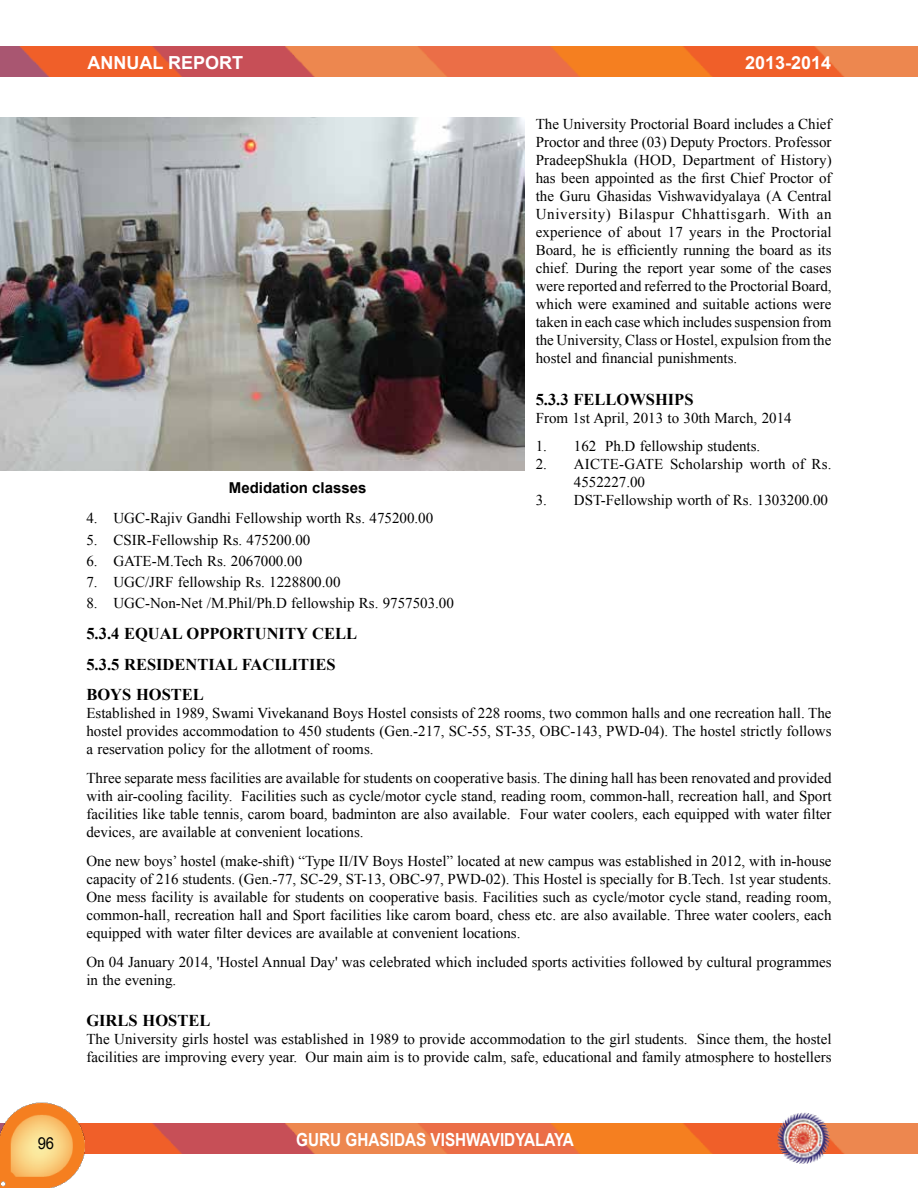
<style>
.page{position:relative;width:918px;height:1188px;background:#fff}
.page>*{position:absolute;margin:0;border:0;box-sizing:border-box;transform-origin:0 0}
.t1{font:700 18px "Arial";color:#fff;scale:.85 1}
.t2{font:700 18px "Arial";color:#fff}
.t3{font:700 16.5px/30.6px "Times New Roman";color:#000}
.t4{font:16.5px "Arial";color:#000;scale:.9 1}
.t5{font:15px/18px "Times New Roman";color:#000;text-align:justify}
.t6{font:700 15px "Arial";color:#000}
</style>
<div class="page">
<img style="left:86px;top:1123px;width:832px;height:30px">
<img style="left:0;top:1102px;width:86px;height:86px">
<img style="left:0;top:46px;width:918px;height:30px">
<img style="left:776px;top:1112px;width:55px;height:51px">
<img style="left:0;top:118px;width:525px;height:353px">
<p class="t2" style="left:88px;top:50px;width:157px">ANNUAL REPORT</p>
<p class="t2" style="left:745px;top:50px;width:88px">2013-2014</p>
<p class="t6" style="left:229px;top:477px;width:139px">Medidation classes</p>
<p class="t5" style="left:536px;top:115px;width:298px">The University Proctorial Board includes a Chief Proctor and three (03) Deputy Proctors. Professor PradeepShukla (HOD, Department of History) has been appointed as the first Chief Proctor of the Guru Ghasidas Vishwavidyalaya (A Central University) Bilaspur Chhattisgarh. With an experience of about 17 years in the Proctorial Board, he is efficiently running the board as its chief. During the report year some of the cases were reported and referred to the Proctorial Board, which were examined and suitable actions were taken in each case which includes suspension from the University, Class or Hostel, expulsion from the hostel and financial punishments.</p>
<p class="t3" style="left:536px;top:383px;width:159px">5.3.3 FELLOWSHIPS</p>
<p class="t5" style="left:536px;top:408px;width:258px">From 1st April, 2013 to 30th March, 2014</p>
<p class="t5" style="left:536px;top:437px;width:226px">1. 162 Ph.D fellowship students.</p>
<p class="t5" style="left:574px;top:455px;width:259px;text-indent:-38px">2. AICTE-GATE Scholarship worth of Rs.<br>4552227.00</p>
<p class="t5" style="left:536px;top:491px;width:294px">3. DST-Fellowship worth of Rs. 1303200.00</p>
<p class="t5" style="left:86px;top:509px;width:348px">4. UGC-Rajiv Gandhi Fellowship worth Rs. 475200.00</p>
<p class="t5" style="left:86px;top:530px;width:225px">5. CSIR-Fellowship Rs. 475200.00</p>
<p class="t5" style="left:86px;top:552px;width:217px">6. GATE-M.Tech Rs. 2067000.00</p>
<p class="t5" style="left:86px;top:573px;width:256px">7. UGC/JRF fellowship Rs. 1228800.00</p>
<p class="t5" style="left:86px;top:594px;width:369px">8. UGC-Non-Net /M.Phil/Ph.D fellowship Rs. 9757503.00</p>
<p class="t3" style="left:86px;top:618px;width:261px">5.3.4 EQUAL OPPORTUNITY CELL<br>5.3.5 RESIDENTIAL FACILITIES<br>BOYS</p>
<p class="t3" style="left:136px;top:679px;width:25px">HOSTE</p>
<p class="t3" style="left:193px;top:679px;width:13px">L</p>
<p class="t5" style="left:86px;top:704px;width:747px">Established in 1989, Swami Vivekanand Boys Hostel consists of 228 rooms, two common halls and one recreation hall. The hostel provides accommodation to 450 students (Gen.-217, SC-55, ST-35, OBC-143, PWD-04). The hostel strictly follows a reservation policy for the allotment of rooms.</p>
<p class="t5" style="left:86px;top:769px;width:747px">Three separate mess facilities are available for students on cooperative basis. The dining hall has been renovated and provided with air-cooling facility. Facilities such as cycle/motor cycle stand, reading room, common-hall, recreation hall, and Sport facilities like table tennis, carom board, badminton are also available. Four water coolers, each equipped with water filter devices, are available at convenient locations.</p>
<p class="t5" style="left:86px;top:852px;width:747px">One new boys’ hostel (make-shift) “Type II/IV Boys Hostel” located at new campus was established in 2012, with in-house capacity of 216 students. (Gen.-77, SC-29, ST-13, OBC-97, PWD-02). This Hostel is specially for B.Tech. 1st year students.<br>One mess facility is available for students on cooperative basis. Facilities such as cycle/motor cycle stand, reading room, common-hall, recreation hall and Sport facilities like carom board, chess etc. are also available. Three water coolers, each equipped with water filter devices are available at convenient locations.</p>
<p class="t5" style="left:86px;top:952px;width:747px">On 04 January 2014, 'Hostel Annual Day' was celebrated which included sports activities followed by cultural programmes in the evening.</p>
<p class="t3" style="left:86px;top:1005px;width:81px">GIRLS HOSTE</p>
<p class="t3" style="left:199px;top:1005px;width:13px">L</p>
<p class="t5" style="left:86px;top:1030px;width:747px">The University girls hostel was established in 1989 to provide accommodation to the girl students. Since them, the hostel facilities are improving every year. Our main aim is to provide calm, safe, educational and family atmosphere to hostellers</p>
<p class="t4" style="left:38px;top:1132px;width:20px">96</p>
<p class="t1" style="left:296px;top:1128px;width:328px">GURU GHASIDAS VISHWAVIDYALAYA</p>
</div>
